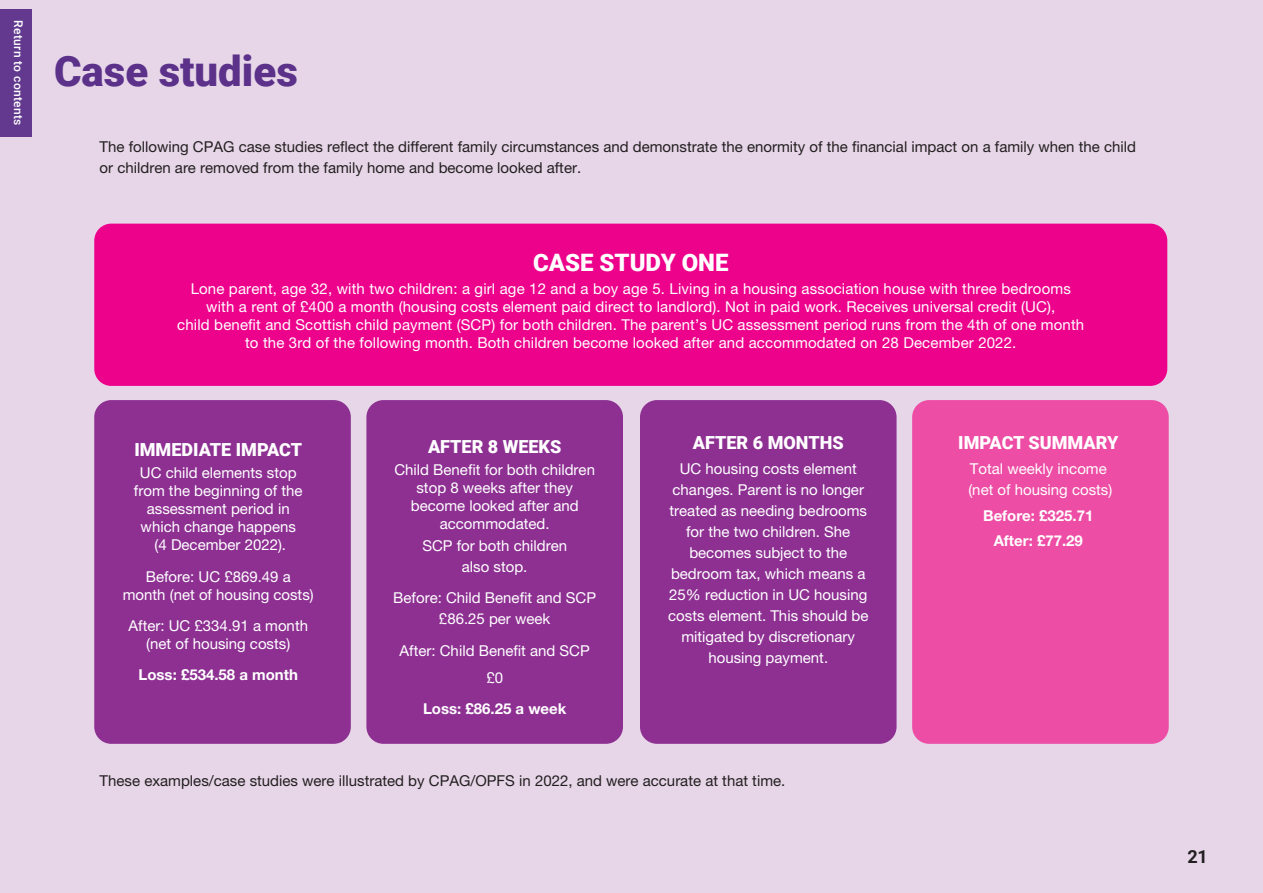
<style>
.page{position:relative;width:1263px;height:893px;background:#e6d6e8}
.page>*{position:absolute;margin:0;border:0;box-sizing:border-box;transform-origin:0 0}
.t1{font:900 42px "Roboto";color:#5c318a}
.t2{font:900 24px "Roboto";color:#fff}
.t3{font:900 18px "Roboto";color:#fff}
.t4{font:700 18px "Roboto";color:#231f20}
.t5{font:15px/18px "Helvetica Neue LT Pro";color:#fff;text-align:center}
.t6{font:15px/21px "Helvetica Neue LT Pro";color:#231f20}
.t7{font:700 15px "Helvetica Neue LT Pro";color:#fff}
.t8{font:500 12px "Roboto";letter-spacing:.03em;color:#fff}
</style>
<div class="page">
<div style="left:94px;top:224px;width:1073px;height:162px;background:#ed028c;border-radius:17px"></div>
<div style="left:94px;top:400px;width:257px;height:344px;background:#8d3092;border-radius:17px"></div>
<div style="left:366px;top:400px;width:257px;height:344px;background:#8d3092;border-radius:17px"></div>
<div style="left:640px;top:400px;width:256px;height:344px;background:#8d3092;border-radius:17px"></div>
<div style="left:912px;top:400px;width:257px;height:344px;background:#ed4da4;border-radius:17px"></div>
<div style="left:0;top:10px;width:32px;height:127px;background:#62398f"></div>
<p class="t8" style="left:27px;top:20px;width:107px;rotate:90deg">Return to contents</p>
<p class="t1" style="left:54px;top:41px;width:245px">Case studies</p>
<p class="t6" style="left:100px;top:136px;width:1038px">The following CPAG case studies reflect the different family circumstances and demonstrate the enormity of the financial impact on a family when the child or children are removed from the family home and become looked after.</p>
<p class="t2" style="left:533px;top:246px;width:197px">CASE STUDY ONE</p>
<p class="t5" style="left:177px;top:279px;width:908px">Lone parent, age 32, with two children: a girl age 12 and a boy age 5. Living in a housing association house with three bedrooms with a rent of £400 a month (housing costs element paid direct to landlord). Not in paid work. Receives universal credit (UC),<br>child benefit and Scottish child payment (SCP) for both children. The parent’s UC assessment period runs from the 4th of one month to the 3rd of the following month. Both children become looked after and accommodated on 28 December 2022.</p>
<p class="t3" style="left:134px;top:437px;width:169px">IMMEDIATE IMPACT</p>
<p class="t5" style="left:134px;top:464px;width:170px">UC child elements stop from the beginning of the assessment period in which change happens (4 December 2022).</p>
<p class="t5" style="left:123px;top:567px;width:192px">Before: UC £869.49 a month (net of housing costs)</p>
<p class="t5" style="left:129px;top:616px;width:181px">After: UC £334.91 a month (net of housing costs)</p>
<p class="t7" style="left:139px;top:665px;width:161px">Loss: £534.58 a month</p>
<p class="t3" style="left:428px;top:434px;width:135px">AFTER 8 WEEKS</p>
<p class="t5" style="left:394px;top:460px;width:202px">Child Benefit for both children stop 8 weeks after they become looked after and accommodated.</p>
<p class="t5" style="left:422px;top:535px;width:146px;line-height:21px">SCP for both children also stop.</p>
<p class="t5" style="left:393px;top:587px;width:204px;line-height:21px">Before: Child Benefit and SCP £86.25 per week</p>
<p class="t5" style="left:400px;top:637px;width:192px;line-height:27px">After: Child Benefit and SCP £0</p>
<p class="t7" style="left:423px;top:699px;width:145px">Loss: £86.25 a week</p>
<p class="t3" style="left:693px;top:430px;width:152px">AFTER 6 MONTHS</p>
<p class="t5" style="left:668px;top:458px;width:202px;line-height:21px">UC housing costs element changes. Parent is no longer treated as needing bedrooms for the two children. She becomes subject to the bedroom tax, which means a<br>25% reduction in UC housing costs element. This should be mitigated by discretionary housing payment.</p>
<p class="t6" style="left:100px;top:770px;width:687px">These examples/case studies were illustrated by CPAG/OPFS in 2022, and were accurate at that time.</p>
<p class="t3" style="left:958px;top:430px;width:162px">IMPACT SUMMARY</p>
<p class="t5" style="left:968px;top:458px;width:145px;line-height:21px;text-align:left">Total weekly income (net of housing costs)</p>
<p class="t7" style="left:983px;top:506px;width:112px">Before: £325.71</p>
<p class="t7" style="left:994px;top:531px;width:91px">After: £77.29</p>
<p class="t4" style="left:1187px;top:844px;width:22px">21</p>
</div>
